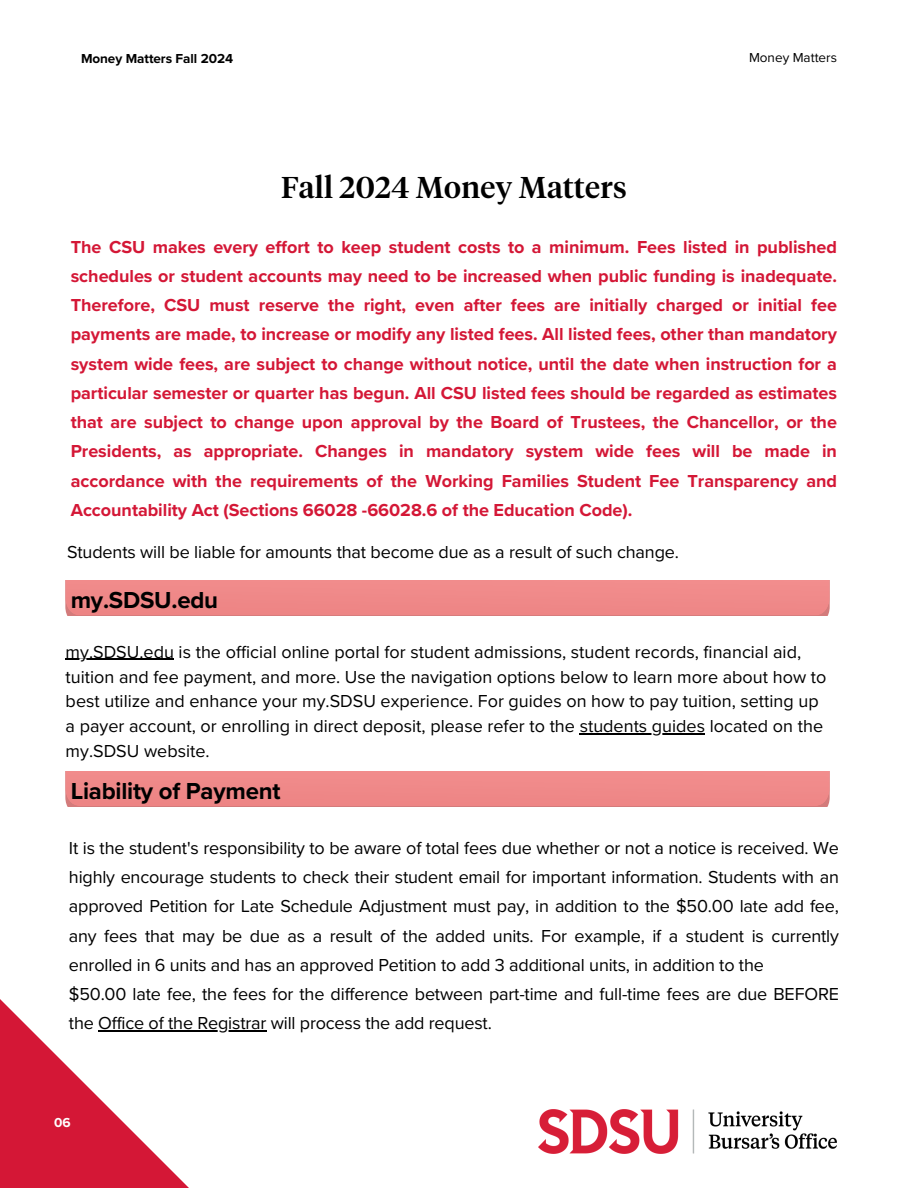
<style>
.page{position:relative;width:918px;height:1188px;background:#fff}
.page>*{position:absolute;margin:0;border:0;box-sizing:border-box;transform-origin:0 0}
.t1{font:500 30px "Tiempos Headline";letter-spacing:.01em;color:#000}
.t2{font:700 24px "Proxima Nova";letter-spacing:-.01em;color:#000}
.t3{font:18px/29.2px "Proxima Nova";letter-spacing:-.01em;color:#000}
.t4{font:700 18px/29.2px "Proxima Nova";color:#d41736;text-align:justify}
.t5{font:700 13.5px "Proxima Nova";letter-spacing:-.005em;color:#000}
.t6{font:13.5px "Proxima Nova";color:#000}
.t7{font:700 13.5px "Proxima Nova";color:#fff}
</style>
<div class="page">
<svg style="left:0;top:999px;width:189px;height:189px"></svg>
<img style="left:539px;top:1110px;width:298px;height:44px">
<svg style="left:67px;top:615px;width:761px;height:1px"></svg>
<div style="left:66px;top:581px;width:764px;height:34px;background:#ef8888"></div>
<hr style="left:98px;top:1030px;width:168px;height:2px;background:#000">
<hr style="left:66px;top:659px;width:108px;height:1px;background:#000">
<hr style="left:580px;top:733px;width:125px;height:1px;background:#000">
<div style="left:66px;top:771px;width:764px;height:35px;background:#ef8888"></div>
<h1 class="t5" style="left:81px;top:51px;width:154px">Money Matters Fall 2024</h1>
<p class="t1" style="left:281px;top:169px;width:347px">Fall 2024 Money Matters</p>
<h4 class="t6" style="left:749px;top:50px;width:89px">Money Matters</h4>
<h3 class="t4" style="left:71px;top:232px;width:768px">The CSU makes every effort to keep student costs to a minimum. Fees listed in published schedules or student accounts may need to be increased when public funding is inadequate.<br>Therefore, CSU must reserve the right, even after fees are initially charged or initial fee payments are made, to increase or modify any listed fees. All listed fees, other than mandatory system wide fees, are subject to change without notice, until the date when instruction for a particular semester or quarter has begun. All CSU listed fees should be regarded as estimates that are subject to change upon approval by the Board of Trustees, the Chancellor, or the Presidents, as appropriate. Changes in mandatory system wide fees will be made in accordance with the requirements of the Working Families Student Fee Transparency and Accountability Act (Sections 66028 -66028.6 of the Education Code).</h3>
<h2 class="t3" style="left:67px;top:537px;width:613px">Students will be liable for amounts that become due as a result of such change.</h2>
<h2 class="t2" style="left:71px;top:586px;width:149px">my.SDSU.edu</h2>
<h4 class="t3" style="left:66px;top:640px;width:762px;line-height:24.8px">my.SDSU.edu is the official online portal for student admissions, student records, financial aid, tuition and fee payment, and more. Use the navigation options below to learn more about how to best utilize and enhance your my.SDSU experience. For guides on how to pay tuition, setting up a payer account, or enrolling in direct deposit, please refer to the students guides located on the</h4>
<p class="t3" style="left:66px;top:737px;width:146px">my.SDSU website.</p>
<p class="t2" style="left:71px;top:777px;width:211px">Liability of Payment</p>
<h4 class="t3" style="left:69px;top:834px;width:772px">It is the student's responsibility to be aware of total fees due whether or not a notice is received. We highly encourage students to check their student email for important information. Students with an approved Petition for Late Schedule Adjustment must pay, in addition to the $50.00 late add fee, any fees that may be due as a result of the added units. For example, if a student is currently enrolled in 6 units and has an approved Petition to add 3 additional units, in addition to the<br>$50.00 late fee, the fees for the difference between part-time and full-time fees are due BEFORE the Office of the Registrar will process the add request.</h4>
<p class="t7" style="left:54px;top:1115px;width:18px">06</p>
</div>
